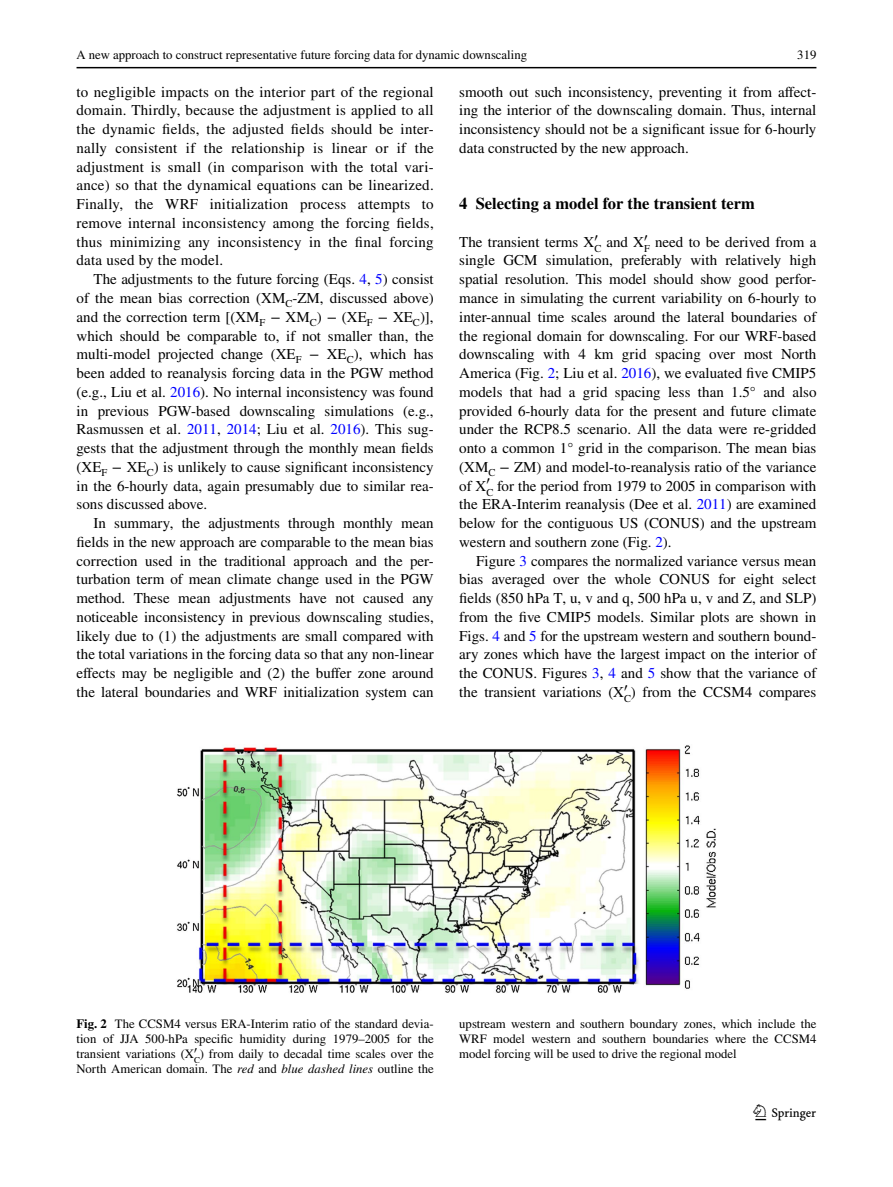
<style>
.page{position:relative;width:893px;height:1187px;background:#fff}
.page>*{position:absolute;margin:0;border:0;box-sizing:border-box;transform-origin:0 0}
.t1{font:22.5px "Springnew";color:#000}
.t2{font:700 16.5px "STIX";color:#000}
.t3{font:15px/18.8px "STIX";color:#000;text-align:justify}
.t4{font:12.75px/15px "STIX";color:#000;text-align:justify}
.s1{color:#00f}
.s2{font-family:"STIX General Regular 12"}
.s3{font-family:"STIX General"}
.s4{font-family:"STIX General Regular 13"}
.s5{font-family:"STIX General Regular 14"}
.s6{font-weight:700}
.s7{font-family:"STIX General Regular 11"}
.s8{font-style:italic}
</style>
<div class="page">
<hr style="left:77px;top:67px;width:739px;height:1px;background:#000">
<img style="left:177px;top:745px;width:539px;height:248px">
<p class="t4" style="left:77px;top:48px;width:452px">A new approach to construct representative future forcing data for dynamic downscaling</p>
<p class="t4" style="left:797px;top:48px;width:21px">319</p>
<p class="t3" style="left:77px;top:83px;width:359px">to negligible impacts on the interior part of the regional domain. Thirdly, because the adjustment is applied to all the dynamic fields, the adjusted fields should be inter&shy;nally consistent if the relationship is linear or if the adjustment is small (in comparison with the total vari&shy;ance) so that the dynamical equations can be linearized.<br>Finally, the WRF initialization process attempts to remove internal inconsistency among the forcing fields, thus minimizing any inconsistency in the final forcing data used by the model.</p>
<p class="t3" style="left:77px;top:271px;width:359px;text-indent:17px">The adjustments to the future forcing (Eqs. <span class="s1">4</span>, <span class="s1">5</span>) consist of the mean bias correction (XM<sub>C</sub>-ZM, discussed above) and the correction term [(XM<sub>F</sub> − XM<sub>C</sub>) − (XE<sub>F</sub> − XE<sub>C</sub>)], which should be comparable to, if not smaller than, the multi-model projected change (XE<sub>F</sub> − XE<sub>C</sub>), which has been added to reanalysis forcing data in the PGW method (e.g., Liu et al. <span class="s1">2016</span>). No internal inconsistency was found in previous PGW-based downscaling simulations (e.g., Rasmussen et al. <span class="s1">2011</span>, <span class="s1">2014</span>; Liu et al. <span class="s1">2016</span>). This sug&shy;gests that the adjustment through the monthly mean fields (XE<sub>F</sub> − XE<sub>C</sub>) is unlikely to cause significant inconsistency in the 6-hourly data, again presumably due to similar rea&shy;sons discussed above.</p>
<p class="t3" style="left:77px;top:514px;width:359px;text-indent:17px">In summary, the adjustments through monthly mean fields in the new approach are comparable to the mean bias correction used in the traditional approach and the per&shy;turbation term of mean climate change used in the PGW method. These mean adjustments have not caused any noticeable inconsistency in previous downscaling studies, likely due to (1) the adjustments are small compared with the total variations in the forcing data so that any non-linear effects may be negligible and (2) the buffer zone around the lateral boundaries and WRF initialization system can</p>
<p class="t3" style="left:459px;top:83px;width:359px">smooth out such inconsistency, preventing it from affect&shy;ing the interior of the downscaling domain. Thus, internal inconsistency should not be a significant issue for 6-hourly data constructed by the new approach.</p>
<p class="t2" style="left:459px;top:194px;width:297px">4 Selecting a model for the transient term</p>
<p class="t3" style="left:459px;top:233px;width:140px">The transient terms <span class="s2">X</span><sup>′</sup></p>
<p class="t3" style="left:594px;top:233px;width:55px"><sub>C</sub> and <span class="s3">X</span><sup>′</sup></p>
<p class="t3" style="left:459px;top:233px;width:359px;text-indent:185px"><sub>F</sub> need to be derived from a single GCM simulation, preferably with relatively high spatial resolution. This model should show good perfor&shy;mance in simulating the current variability on 6-hourly to inter-annual time scales around the lateral boundaries of the regional domain for downscaling. For our WRF-based downscaling with 4 km grid spacing over most North America (Fig. <span class="s1">2</span>; Liu et al. <span class="s1">2016</span>), we evaluated five CMIP5 models that had a grid spacing less than 1.5° and also provided 6-hourly data for the present and future climate under the RCP8.5 scenario. All the data were re-gridded onto a common 1° grid in the comparison. The mean bias (XM<sub>C</sub> − ZM) and model-to-reanalysis ratio of the variance of <span class="s4">X</span><sup>′</sup></p>
<p class="t3" style="left:459px;top:477px;width:359px;text-indent:27px"><sub>C</sub> for the period from 1979 to 2005 in comparison with the ERA-Interim reanalysis (Dee et al. <span class="s1">2011</span>) are examined below for the contiguous US (CONUS) and the upstream western and southern zone (Fig. <span class="s1">2</span>).</p>
<p class="t3" style="left:459px;top:552px;width:359px;text-indent:17px">Figure <span class="s1">3</span> compares the normalized variance versus mean bias averaged over the whole CONUS for eight select fields (850 hPa T, u, v and q, 500 hPa u, v and Z, and SLP) from the five CMIP5 models. Similar plots are shown in Figs. <span class="s1">4</span> and <span class="s1">5</span> for the upstream western and southern bound&shy;ary zones which have the largest impact on the interior of the CONUS. Figures <span class="s1">3</span>, <span class="s1">4</span> and <span class="s1">5</span> show that the variance of the transient variations (<span class="s5">X</span><sup>′</sup></p>
<p class="t3" style="left:624px;top:683px;width:194px"><sub>C</sub>) from the CCSM4 compares</p>
<p class="t4" style="left:77px;top:1017px;width:359px"><span class="s6">Fig. 2</span> The CCSM4 versus ERA-Interim ratio of the standard devia&shy;tion of JJA 500-hPa specific humidity during 1979–2005 for the transient variations (<span class="s7">X</span><sup>′</sup></p>
<p class="t4" style="left:77px;top:1047px;width:359px;text-align:right"><sub>C</sub>) from daily to decadal time scales over the<br>North American domain. The <span class="s8">red</span> and <span class="s8">blue dashed lines</span> outline the</p>
<p class="t4" style="left:459px;top:1017px;width:359px">upstream western and southern boundary zones, which include the WRF model western and southern boundaries where the CCSM4 model forcing will be used to drive the regional model</p>
<h1 class="t1" style="left:755px;top:1104px;width:62px">1 3</h1>
</div>
